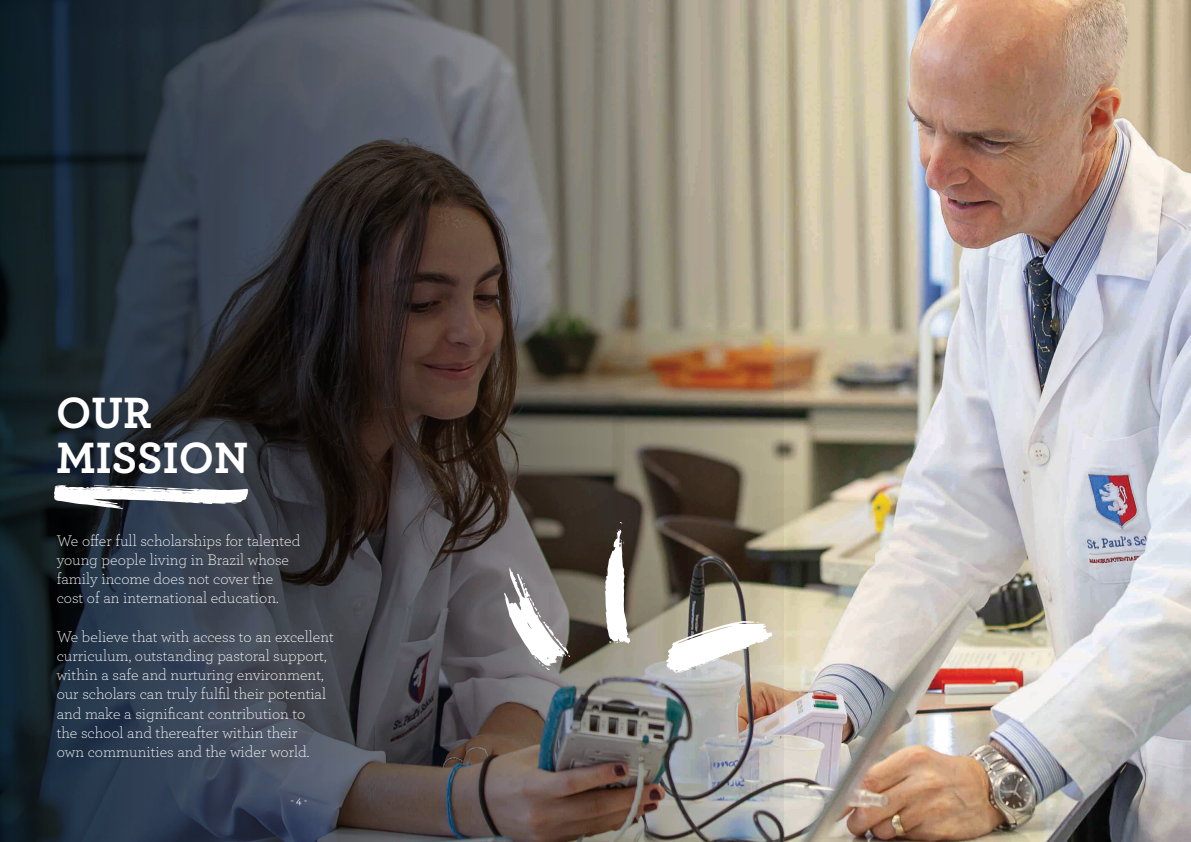
<style>
.page{position:relative;width:1191px;height:842px;background:#fff}
.page>*{position:absolute;margin:0;border:0;box-sizing:border-box;transform-origin:0 0}
.t1{font:700 46px/45px "Archer";color:#fff}
.t2{font:300 16px/19.2px "Archer";color:#fff}
.t3{font:11px "Archer";color:#fff}
</style>
<div class="page">
<img style="left:783px;top:0;width:408px;height:842px">
<img style="left:0;top:0;width:783px;height:842px">
<svg style="left:666px;top:621px;width:106px;height:52px"></svg>
<svg style="left:605px;top:522px;width:25px;height:122px"></svg>
<svg style="left:504px;top:567px;width:66px;height:103px"></svg>
<svg style="left:54px;top:485px;width:194px;height:24px"></svg>
<h1 class="t1" style="left:56px;top:387px;width:194px">OUR<br>MISSION</h1>
<p class="t2" style="left:57px;top:530px;width:245px">We offer full scholarships for talented young people living in Brazil whose family income does not cover the cost of an international education.</p>
<p class="t2" style="left:57px;top:626px;width:279px">We believe that with access to an excellent curriculum, outstanding pastoral support, within a safe and nurturing environment, our scholars can truly fulfil their potential and make a significant contribution to<br>the school and thereafter within their<br>own communities and the wider world.</p>
<p class="t3" style="left:291px;top:792px;width:18px">- 4 -</p>
</div>
